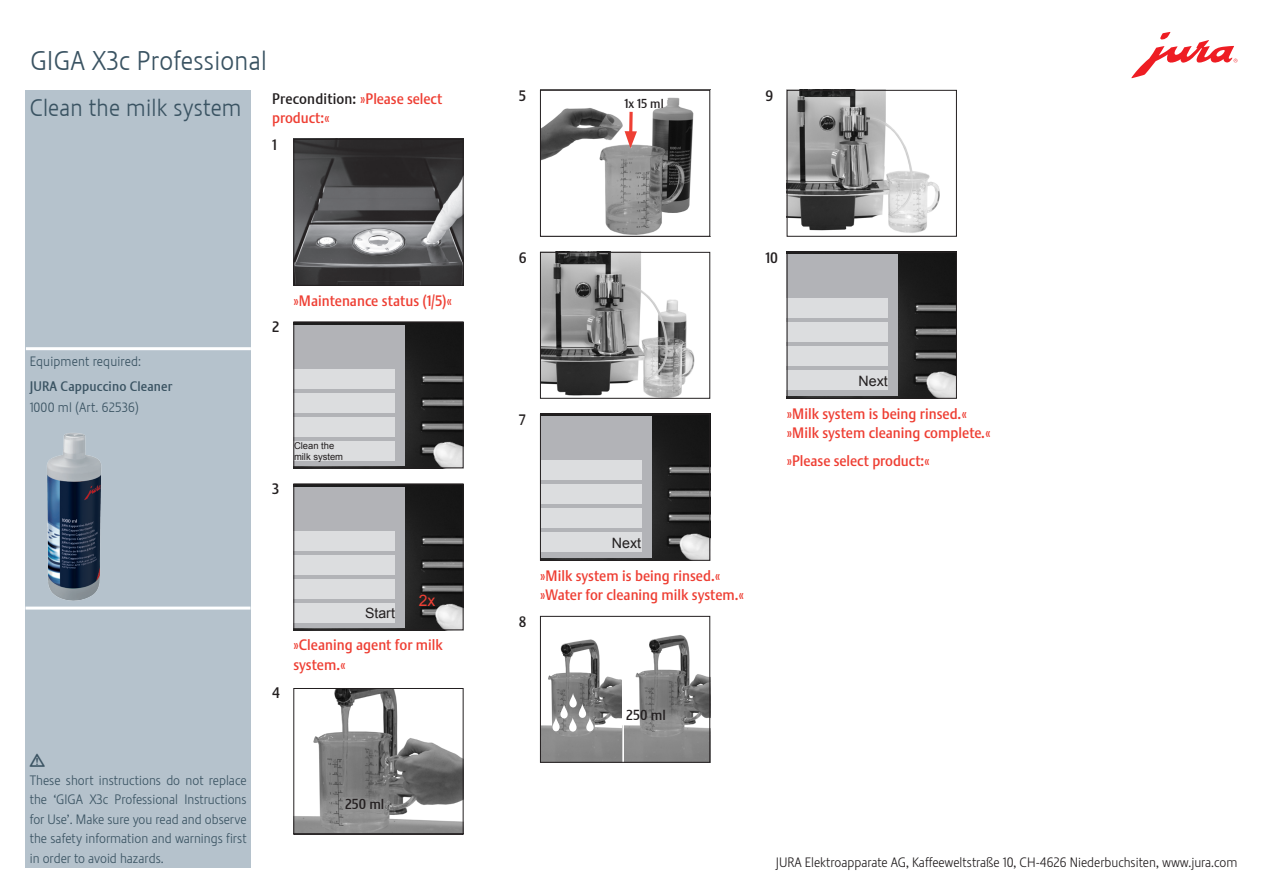
<style>
.page{position:relative;width:1263px;height:893px;background:#fff}
.page>*{position:absolute;margin:0;border:0;box-sizing:border-box;transform-origin:0 0}
.t1{font:56.85px "Jura Pict 2006";color:#fff}
.t2{font:27px "Stalemate LF Light";letter-spacing:.01em;color:#3a5362}
.Text_grau{font:24px "Stalemate LF Light";letter-spacing:.01em;color:#3a5362}
.t3{font:15.75px "Arial";color:#ee3f34}
.RE{font:15px/19.5px "Stalemate Pro 2 J Medium";color:#ee3f34}
.Voraussetzung{font:15px/19.5px "Stalemate Pro 2 J Medium";letter-spacing:-.005em;color:#ee3f34}
.HA{font:15px "Stalemate Pro 2 J Medium";color:#231f20}
.t4{font:14.25px "Arial";color:#231f20}
.t5{font:14.25px "Stalemate LF";color:#231f20}
.t6{font:14.1px "Stalemate LF";color:#231f20}
.Para{font:13.5px/19.5px "Stalemate Pro 2 J Light";color:#3a5362;text-align:justify}
.Adresszeile{font:13.5px "Stalemate Pro 2 J Light";color:#231f20}
.Text_grau-2{font:13.5px "Stalemate LF Light";letter-spacing:.01em;color:#3a5362}
.t7{font:13.5px "Stalemate LF";letter-spacing:.01em;color:#3a5362}
.Para-2{font:13.5px "Jura Pict 2006";color:#3a5362}
.t8{font:12.6px "Stalemate LF";color:#231f20}
.t9{font:9.45px/11.4px "Arial";color:#231f20}
.s1{font-family:"Stalemate LF";color:#231f20}
</style>
<div class="page">
<div style="left:26px;top:90px;width:225px;height:777px;background:#b5c2cc"></div>
<hr style="left:26px;top:347px;width:225px;height:3px;background:#fff">
<hr style="left:26px;top:607px;width:224px;height:3px;background:#fff">
<img style="left:295px;top:141px;width:166px;height:143px">
<div style="left:293px;top:139px;width:170px;height:147px;border:1px solid #231f20"></div>
<svg style="left:295px;top:323px;width:166px;height:143px"></svg>
<div style="left:293px;top:326px;width:112px;height:140px;background:#b2b3b7"></div>
<div style="left:293px;top:441px;width:102px;height:20px;background:#dcdddf"></div>
<div style="left:293px;top:417px;width:102px;height:20px;background:#dcdddf"></div>
<div style="left:293px;top:393px;width:102px;height:20px;background:#dcdddf"></div>
<div style="left:293px;top:369px;width:102px;height:20px;background:#dcdddf"></div>
<img style="left:423px;top:422px;width:38px;height:44px">
<div style="left:293px;top:321px;width:170px;height:147px;border:1px solid #231f20"></div>
<svg style="left:295px;top:485px;width:166px;height:143px"></svg>
<div style="left:293px;top:488px;width:112px;height:140px;background:#b2b3b7"></div>
<div style="left:293px;top:603px;width:102px;height:20px;background:#dcdddf"></div>
<div style="left:293px;top:579px;width:102px;height:20px;background:#dcdddf"></div>
<div style="left:293px;top:555px;width:102px;height:20px;background:#dcdddf"></div>
<div style="left:293px;top:531px;width:102px;height:20px;background:#dcdddf"></div>
<img style="left:425px;top:584px;width:36px;height:44px">
<div style="left:293px;top:483px;width:170px;height:147px;border:1px solid #231f20"></div>
<svg style="left:295px;top:690px;width:166px;height:143px"></svg>
<div style="left:293px;top:688px;width:170px;height:147px;border:1px solid #231f20"></div>
<svg style="left:542px;top:97px;width:152px;height:138px"></svg>
<div style="left:540px;top:90px;width:170px;height:147px;border:1px solid #231f20"></div>
<img style="left:542px;top:254px;width:153px;height:143px">
<div style="left:540px;top:252px;width:170px;height:147px;border:1px solid #231f20"></div>
<svg style="left:542px;top:416px;width:166px;height:143px"></svg>
<div style="left:540px;top:417px;width:111px;height:141px;background:#b2b3b7"></div>
<div style="left:540px;top:532px;width:101px;height:20px;background:#dcdddf"></div>
<div style="left:540px;top:508px;width:101px;height:20px;background:#dcdddf"></div>
<div style="left:540px;top:484px;width:101px;height:20px;background:#dcdddf"></div>
<div style="left:540px;top:460px;width:101px;height:20px;background:#dcdddf"></div>
<img style="left:669px;top:513px;width:39px;height:46px">
<div style="left:540px;top:414px;width:170px;height:147px;border:1px solid #231f20"></div>
<img style="left:542px;top:639px;width:80px;height:122px">
<img style="left:624px;top:635px;width:84px;height:126px">
<div style="left:540px;top:616px;width:170px;height:147px;border:1px solid #231f20"></div>
<img style="left:789px;top:92px;width:151px;height:141px">
<div style="left:787px;top:90px;width:170px;height:147px;border:1px solid #231f20"></div>
<svg style="left:789px;top:254px;width:166px;height:143px"></svg>
<div style="left:787px;top:255px;width:111px;height:141px;background:#b2b3b7"></div>
<div style="left:787px;top:370px;width:101px;height:20px;background:#dcdddf"></div>
<div style="left:787px;top:346px;width:101px;height:20px;background:#dcdddf"></div>
<div style="left:787px;top:322px;width:101px;height:20px;background:#dcdddf"></div>
<div style="left:787px;top:298px;width:101px;height:20px;background:#dcdddf"></div>
<img style="left:916px;top:351px;width:39px;height:46px">
<div style="left:787px;top:252px;width:170px;height:147px;border:1px solid #231f20"></div>
<svg style="left:1131px;top:32px;width:106px;height:46px"></svg>
<img style="left:47px;top:433px;width:54px;height:168px">
<p class="t2" style="left:31px;top:45px;width:238px">GIGA X3c Professional</p>
<p class="Text_grau" style="left:30px;top:94px;width:213px">Clean the milk system</p>
<p class="Voraussetzung" style="left:272px;top:89px;width:172px"><span class="s1">Precondition:</span> »Please select product:«</p>
<p class="HA" style="left:272px;top:135px;width:6px">1</p>
<p class="Text_grau-2" style="left:30px;top:353px;width:113px">Equipment required:</p>
<p class="t7" style="left:30px;top:379px;width:144px">JURA Cappuccino Cleaner</p>
<p class="Text_grau-2" style="left:30px;top:399px;width:110px">1000 ml (Art. 62536)</p>
<p class="HA" style="left:272px;top:318px;width:9px">2</p>
<p class="RE" style="left:293px;top:291px;width:160px">»Maintenance status (1/5)«</p>
<p class="HA" style="left:272px;top:480px;width:9px">3</p>
<p class="t9" style="left:294px;top:440px;width:51px">Clean the milk system</p>
<p class="Para-2" style="left:30px;top:752px;width:17px">J</p>
<p class="Para" style="left:30px;top:770px;width:218px">These short instructions do not replace the ‘GIGA X3c Professional Instructions for Use’. Make sure you read and observe the safety information and warnings first in order to avoid hazards.</p>
<p class="HA" style="left:272px;top:683px;width:9px">4</p>
<p class="t4" style="left:365px;top:604px;width:31px">Start</p>
<p class="t3" style="left:419px;top:590px;width:18px">2x</p>
<p class="RE" style="left:293px;top:635px;width:151px">»Cleaning agent for milk system.«</p>
<p class="t6" style="left:345px;top:795px;width:41px">250 ml</p>
<p class="HA" style="left:519px;top:86px;width:9px">5</p>
<p class="t8" style="left:625px;top:96px;width:41px">1x 15 ml</p>
<p class="HA" style="left:765px;top:86px;width:9px">9</p>
<p class="HA" style="left:519px;top:248px;width:9px">6</p>
<p class="HA" style="left:765px;top:248px;width:14px">10</p>
<p class="HA" style="left:519px;top:410px;width:9px">7</p>
<p class="HA" style="left:519px;top:612px;width:9px">8</p>
<p class="t4" style="left:612px;top:533px;width:31px">Next</p>
<p class="RE" style="left:540px;top:566px;width:182px">»Milk system is being rinsed.«</p>
<p class="RE" style="left:540px;top:585px;width:206px">»Water for cleaning milk system.«</p>
<p class="t1" style="left:552px;top:679px;width:43px">c</p>
<p class="t5" style="left:626px;top:706px;width:41px">250 ml</p>
<p class="t4" style="left:858px;top:371px;width:31px">Next</p>
<p class="RE" style="left:787px;top:404px;width:182px">»Milk system is being rinsed.«</p>
<p class="RE" style="left:787px;top:423px;width:205px">»Milk system cleaning complete.«</p>
<p class="RE" style="left:787px;top:451px;width:145px">»Please select product:«</p>
<p class="Adresszeile" style="left:776px;top:855px;width:463px">JURA Elektroapparate AG, Kaffeeweltstraße 10, CH-4626 Niederbuchsiten, www.jura.com</p>
</div>
